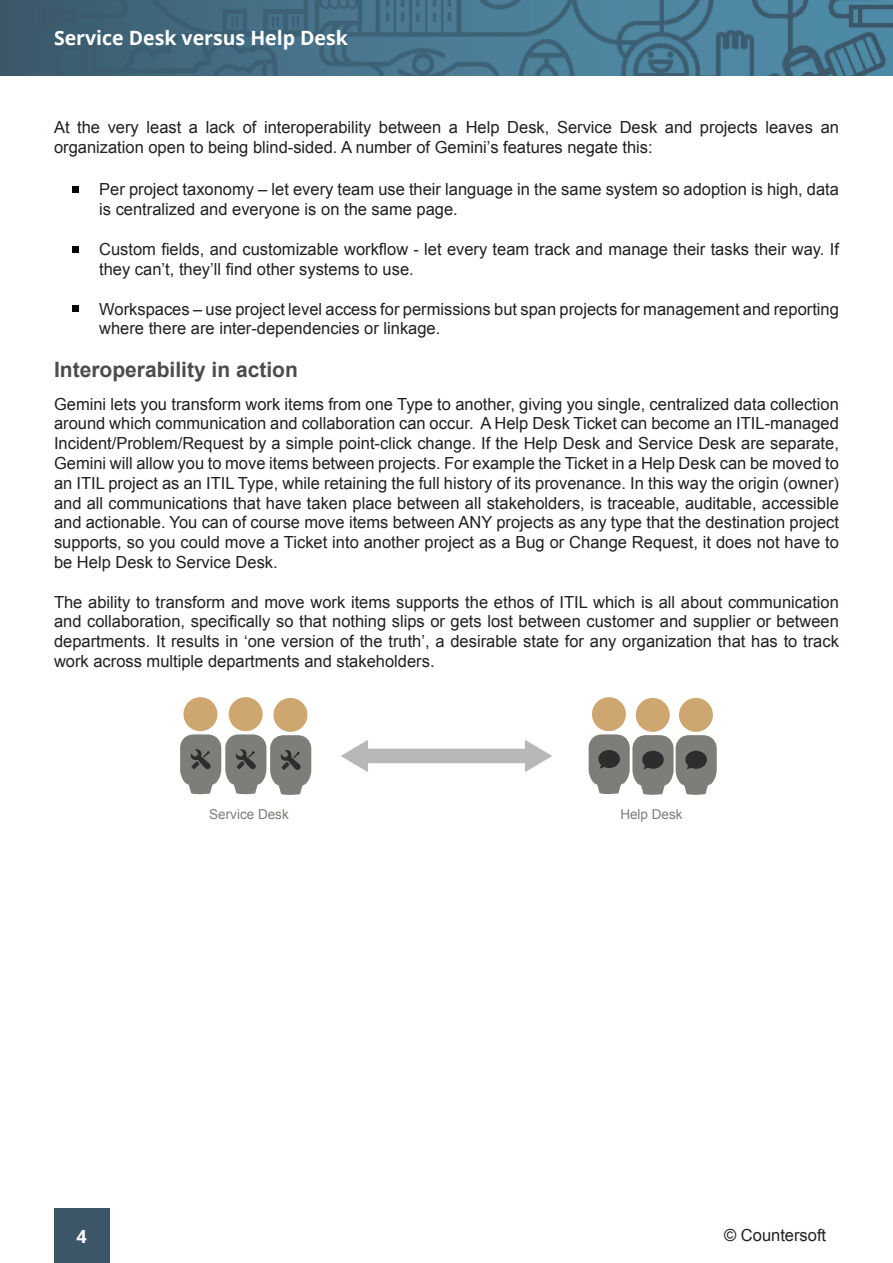
<style>
.page{position:relative;width:893px;height:1263px;background:#fff}
.page>*{position:absolute;margin:0;border:0;box-sizing:border-box;transform-origin:0 0}
.t1{font:700 21.15px "Arial";color:#4c4c4c}
.t2{font:700 19.65px "Open Sans";color:#fff}
.t3{font:700 18.15px "Open Sans";color:#fff}
.t4{font:16.65px/19.8px "Arial";color:#231f20}
.t5{font:13.65px "Arial";color:#7d7e7a}
</style>
<div class="page">
<div style="left:54px;top:1209px;width:55px;height:54px;background:#3b5667"></div>
<img style="left:0;top:0;width:893px;height:75px">
<svg style="left:72px;top:186px;width:6px;height:6px"></svg>
<svg style="left:72px;top:246px;width:6px;height:6px"></svg>
<svg style="left:72px;top:306px;width:6px;height:6px"></svg>
<div style="left:229px;top:697px;width:34px;height:34px;background:#cda670;border-radius:50%"></div>
<div style="left:273px;top:698px;width:34px;height:34px;background:#cda670;border-radius:50%"></div>
<div style="left:183px;top:697px;width:34px;height:34px;background:#cda670;border-radius:50%"></div>
<svg style="left:180px;top:734px;width:131px;height:61px"></svg>
<div style="left:636px;top:698px;width:34px;height:34px;background:#cda670;border-radius:50%"></div>
<div style="left:679px;top:698px;width:34px;height:34px;background:#cda670;border-radius:50%"></div>
<div style="left:592px;top:697px;width:34px;height:34px;background:#cda670;border-radius:50%"></div>
<svg style="left:589px;top:734px;width:128px;height:61px"></svg>
<svg style="left:341px;top:740px;width:211px;height:32px"></svg>
<p class="t2" style="left:54px;top:24px;width:295px">Service Desk versus Help Desk</p>
<p class="t4" style="left:54px;top:117px;width:786px">At the very least a lack of interoperability between a Help Desk, Service Desk and projects leaves an organization open to being blind-sided. A number of Gemini’s features negate this:</p>
<p class="t4" style="left:99px;top:179px;width:741px">Per project taxonomy – let every team use their language in the same system so adoption is high, data is centralized and everyone is on the same page.</p>
<p class="t4" style="left:99px;top:239px;width:741px">Custom fields, and customizable workflow - let every team track and manage their tasks their way. If they can’t, they’ll find other systems to use.</p>
<p class="t4" style="left:99px;top:299px;width:741px">Workspaces – use project level access for permissions but span projects for management and reporting where there are inter-dependencies or linkage.</p>
<p class="t1" style="left:54px;top:355px;width:245px">Interoperability in action</p>
<p class="t4" style="left:54px;top:394px;width:786px;text-align:justify">Gemini lets you transform work items from one Type to another, giving you single, centralized data collection around which communication and collaboration can occur. A Help Desk Ticket can become an ITIL-managed Incident/Problem/Request by a simple point-click change. If the Help Desk and Service Desk are separate, Gemini will allow you to move items between projects. For example the Ticket in a Help Desk can be moved to an ITIL project as an ITIL Type, while retaining the full history of its provenance. In this way the origin (owner) and all communications that have taken place between all stakeholders, is traceable, auditable, accessible and actionable. You can of course move items between ANY projects as any type that the destination project supports, so you could move a Ticket into another project as a Bug or Change Request, it does not have to be Help Desk to Service Desk.</p>
<p class="t4" style="left:54px;top:592px;width:786px;text-align:justify">The ability to transform and move work items supports the ethos of ITIL which is all about communication and collaboration, specifically so that nothing slips or gets lost between customer and supplier or between departments. It results in ‘one version of the truth’, a desirable state for any organization that has to track work across multiple departments and stakeholders.</p>
<p class="t5" style="left:209px;top:805px;width:81px">Service Desk</p>
<p class="t5" style="left:620px;top:805px;width:64px">Help Desk</p>
<p class="t3" style="left:76px;top:1223px;width:12px">4</p>
<p class="t4" style="left:724px;top:1225px;width:104px">© Countersoft</p>
</div>
